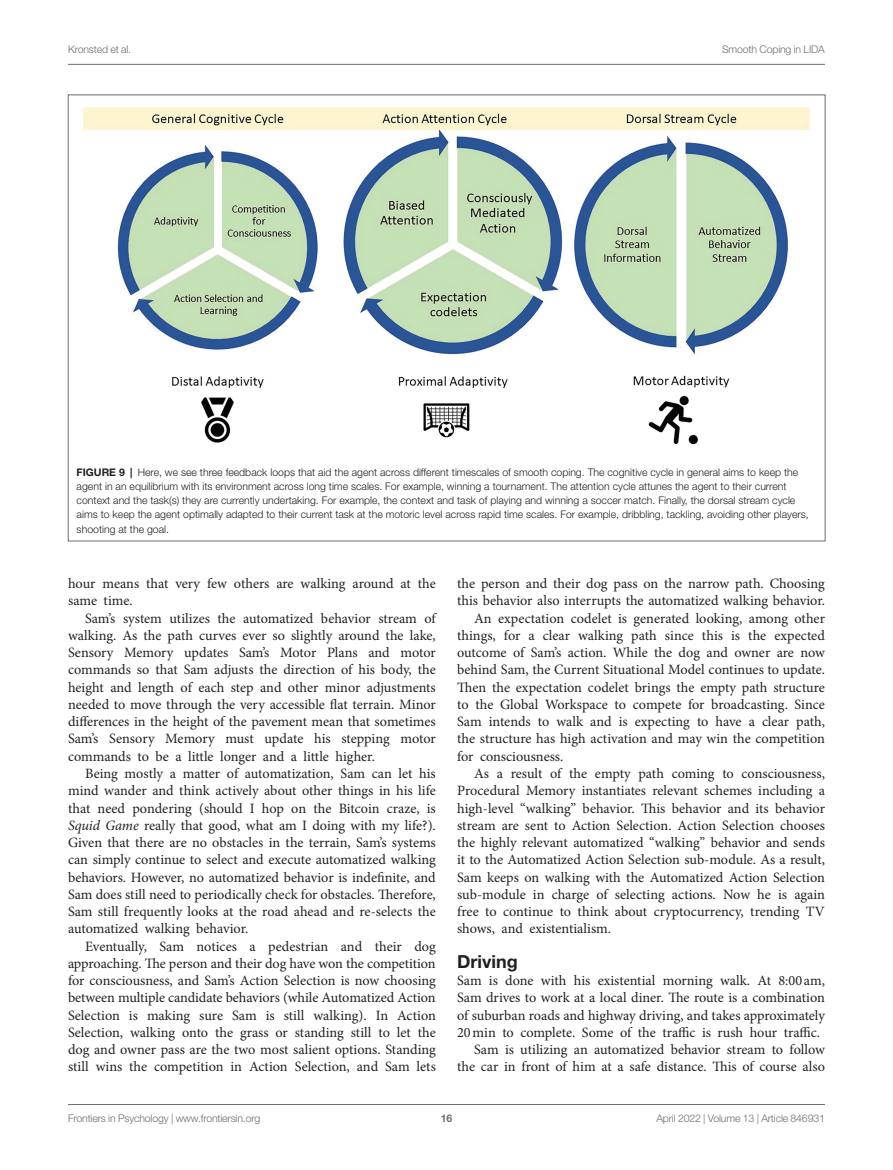
<style>
.page{position:relative;width:893px;height:1170px;background:#fff}
.page>*{position:absolute;margin:0;border:0;box-sizing:border-box;transform-origin:0 0}
.HEAD_2{font:700 18px "Helvetica Neue LT Std";color:#231f20}
.TEXT{font:14.25px/17.2px "Minion Pro";color:#231f20;text-align:justify}
.TEXT_FLUSH{font:14.25px/17.2px "Minion Pro";letter-spacing:-.005em;color:#231f20}
.FIG_LEG{font:300 10.5px/14.2px "Helvetica Neue LT Std";color:#231f20}
.t1{font:300 10.5px "Helvetica Neue LT Std";letter-spacing:-.015em;color:#6c6d70}
.t2{font:700 10.5px "Helvetica Neue LT Std";color:#6c6d70}
.s1{font-weight:700}
.s2{font-style:italic}
</style>
<div class="page">
<hr style="left:68px;top:64px;width:757px;height:1px;background:#6c6d70">
<hr style="left:68px;top:1104px;width:757px;height:1px;background:#6c6d70">
<img style="left:83px;top:107px;width:727px;height:338px">
<p class="t1" style="left:68px;top:42px;width:65px">Kronsted et al.</p>
<p class="t1" style="left:722px;top:42px;width:104px">Smooth Coping in LIDA</p>
<p class="FIG_LEG" style="left:77px;top:464px;width:734px"><span class="s1">FIGURE 9 |</span> Here, we see three feedback loops that aid the agent across different timescales of smooth coping. The cognitive cycle in general aims to keep the agent in an equilibrium with its environment across long time scales. For example, winning a tournament. The attention cycle attunes the agent to their current context and the task(s) they are currently undertaking. For example, the context and task of playing and winning a soccer match. Finally, the dorsal stream cycle aims to keep the agent optimally adapted to their current task at the motoric level across rapid time scales. For example, dribbling, tackling, avoiding other players, shooting at the goal.</p>
<p class="TEXT_FLUSH" style="left:68px;top:575px;width:369px">hour means that very few others are walking around at the same time.</p>
<p class="TEXT" style="left:68px;top:609px;width:369px;text-indent:17px">Sam’s system utilizes the automatized behavior stream of walking. As the path curves ever so slightly around the lake, Sensory Memory updates Sam’s Motor Plans and motor commands so that Sam adjusts the direction of his body, the height and length of each step and other minor adjustments needed to move through the very accessible flat terrain. Minor differences in the height of the pavement mean that sometimes Sam’s Sensory Memory must update his stepping motor commands to be a little longer and a little higher.</p>
<p class="TEXT" style="left:68px;top:764px;width:369px;text-indent:17px">Being mostly a matter of automatization, Sam can let his mind wander and think actively about other things in his life that need pondering (should I hop on the Bitcoin craze, is <span class="s2">Squid Game</span> really that good, what am I doing with my life?).<br>Given that there are no obstacles in the terrain, Sam’s systems can simply continue to select and execute automatized walking behaviors. However, no automatized behavior is indefinite, and Sam does still need to periodically check for obstacles. Therefore, Sam still frequently looks at the road ahead and re-selects the automatized walking behavior.</p>
<p class="TEXT" style="left:68px;top:937px;width:369px;text-indent:17px">Eventually, Sam notices a pedestrian and their dog approaching. The person and their dog have won the competition for consciousness, and Sam’s Action Selection is now choosing between multiple candidate behaviors (while Automatized Action Selection is making sure Sam is still walking). In Action Selection, walking onto the grass or standing still to let the dog and owner pass are the two most salient options. Standing still wins the competition in Action Selection, and Sam lets</p>
<p class="TEXT" style="left:457px;top:575px;width:369px">the person and their dog pass on the narrow path. Choosing this behavior also interrupts the automatized walking behavior.</p>
<p class="TEXT" style="left:457px;top:609px;width:369px;text-indent:17px">An expectation codelet is generated looking, among other things, for a clear walking path since this is the expected outcome of Sam’s action. While the dog and owner are now behind Sam, the Current Situational Model continues to update.<br>Then the expectation codelet brings the empty path structure to the Global Workspace to compete for broadcasting. Since Sam intends to walk and is expecting to have a clear path, the structure has high activation and may win the competition for consciousness.</p>
<p class="TEXT" style="left:457px;top:764px;width:369px;text-indent:17px">As a result of the empty path coming to consciousness, Procedural Memory instantiates relevant schemes including a high-level “walking” behavior. This behavior and its behavior stream are sent to Action Selection. Action Selection chooses the highly relevant automatized “walking” behavior and sends it to the Automatized Action Selection sub-module. As a result, Sam keeps on walking with the Automatized Action Selection sub-module in charge of selecting actions. Now he is again free to continue to think about cryptocurrency, trending TV shows, and existentialism.</p>
<p class="HEAD_2" style="left:457px;top:950px;width:62px">Driving</p>
<p class="TEXT_FLUSH" style="left:457px;top:971px;width:369px;text-align:justify">Sam is done with his existential morning walk. At 8:00 am, Sam drives to work at a local diner. The route is a combination of suburban roads and highway driving, and takes approximately 20min to complete. Some of the traffic is rush hour traffic.</p>
<p class="TEXT" style="left:457px;top:1040px;width:369px;text-align:right">Sam is utilizing an automatized behavior stream to follow the car in front of him at a safe distance. This of course also</p>
<p class="t1" style="left:68px;top:1111px;width:194px">Frontiers in Psychology | www.frontiersin.org</p>
<p class="t2" style="left:441px;top:1111px;width:13px">16</p>
<p class="t1" style="left:656px;top:1111px;width:170px">April 2022 | Volume 13 | Article 846931</p>
</div>
